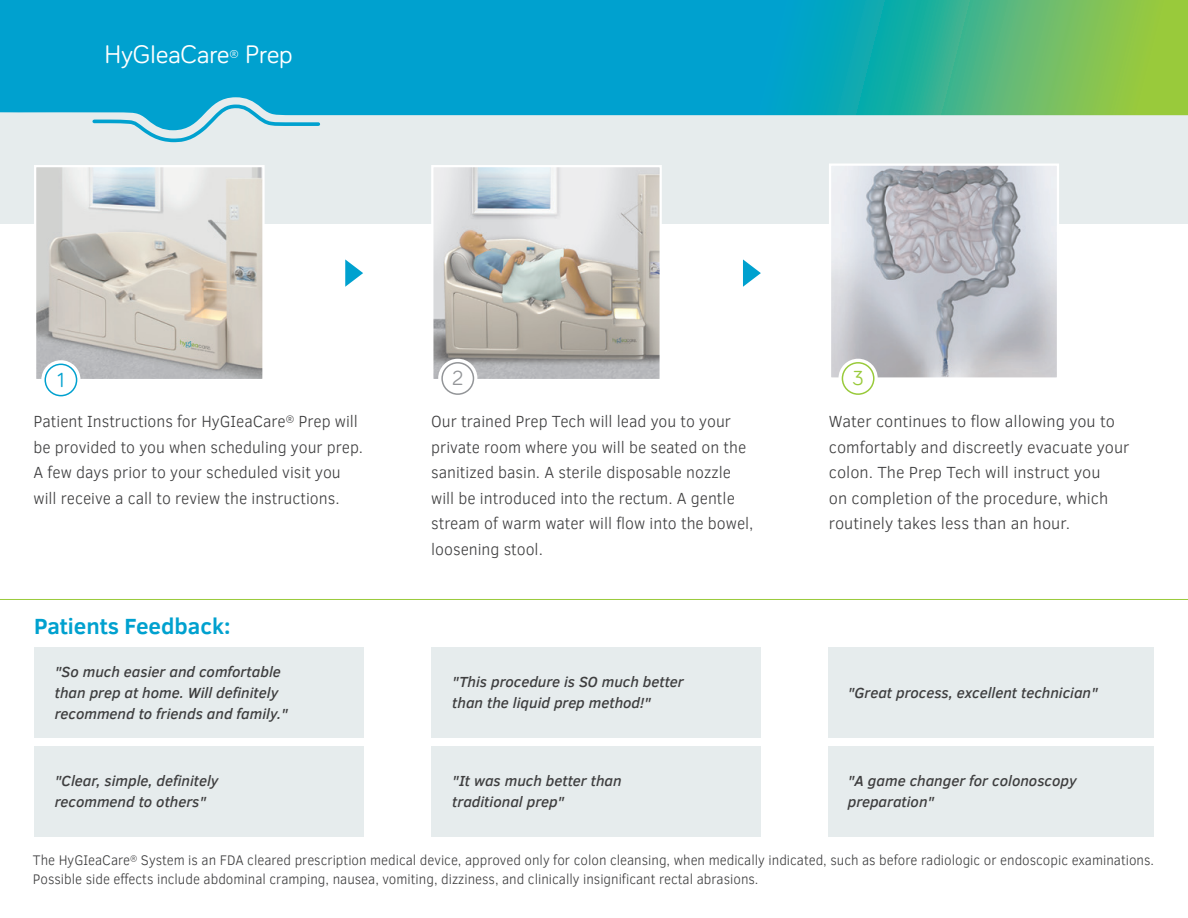
<style>
.page{position:relative;width:1188px;height:918px;background:#fff}
.page>*{position:absolute;margin:0;border:0;box-sizing:border-box;transform-origin:0 0}
.Text{font:26.25px "Bariol";color:#fff}
.Small_HL{font:700 22.5px "Clear Sans";color:#00a1cf}
.main_headline{font:21px "Bariol";color:#99ca3b}
.main_headline-2{font:21px "Bariol";color:#939598}
.main_headline-3{font:21px "Bariol";color:#00a1cf}
.Text-2{font:300 16.5px/25.5px "Clear Sans";color:#3e3e3f}
.Text-3{font:italic 500 15px/21px "Clear Sans";color:#3e3e3f}
.Text-4{font:300 14.25px "Clear Sans";color:#3e3e3f;scale:.95 1}
.Text-5{font:300 10.2px "Clear Sans";color:#fff}
.Text-6{font:300 9.6px "Clear Sans";color:#3e3e3f}
.Text-7{font:300 8.25px "Clear Sans";color:#3e3e3f;scale:.95 1}
</style>
<div class="page">
<div style="left:0;top:0;width:1188px;height:223px;background:#e6eced"></div>
<div style="left:34px;top:647px;width:329px;height:91px;background:#e6eced"></div>
<div style="left:431px;top:647px;width:330px;height:91px;background:#e6eced"></div>
<div style="left:829px;top:647px;width:325px;height:91px;background:#e6eced"></div>
<div style="left:34px;top:746px;width:329px;height:90px;background:#e6eced"></div>
<div style="left:431px;top:746px;width:330px;height:90px;background:#e6eced"></div>
<div style="left:829px;top:746px;width:325px;height:90px;background:#e6eced"></div>
<svg style="left:0;top:0;width:1188px;height:116px;background:#1aa8b6"></svg>
<svg style="left:91px;top:106px;width:231px;height:37px"></svg>
<img style="left:832px;top:167px;width:224px;height:210px">
<div style="left:829px;top:164px;width:230px;height:216px;border:2px solid #fff"></div>
<div style="left:839px;top:359px;width:39px;height:39px;background:#fff;border-radius:50%"></div>
<div style="left:842px;top:362px;width:33px;height:33px;border:2px solid #99ca3b;border-radius:50%"></div>
<hr style="left:0;top:599px;width:1188px;height:1px;background:#99ca3b">
<svg style="left:345px;top:259px;width:18px;height:28px"></svg>
<svg style="left:743px;top:259px;width:18px;height:28px"></svg>
<img style="left:37px;top:168px;width:225px;height:210px">
<div style="left:34px;top:165px;width:231px;height:216px;border:2px solid #fff"></div>
<img style="left:434px;top:168px;width:225px;height:210px">
<div style="left:431px;top:165px;width:231px;height:216px;border:2px solid #fff"></div>
<div style="left:438px;top:359px;width:39px;height:39px;background:#fff;border-radius:50%"></div>
<div style="left:441px;top:362px;width:33px;height:33px;border:2px solid #939598;border-radius:50%"></div>
<svg style="left:41px;top:360px;width:40px;height:39px"></svg>
<div style="left:45px;top:364px;width:32px;height:32px;border:2px solid #00a1cf;border-radius:50%"></div>
<p class="Text" style="left:105px;top:36px;width:126px">HyGIeaCare</p>
<p class="Text-5" style="left:229px;top:47px;width:11px">®</p>
<p class="Text" style="left:245px;top:36px;width:49px">Prep</p>
<p class="main_headline-3" style="left:57px;top:365px;width:9px">1</p>
<p class="main_headline-2" style="left:452px;top:364px;width:13px">2</p>
<p class="Text-2" style="left:34px;top:409px;width:331px">Patient Instructions for HyGIeaCare<br>be provided to you when scheduling your prep.<br>A few days prior to your scheduled visit you will receive a call to review the instructions.</p>
<p class="Text-6" style="left:286px;top:412px;width:10px">®</p>
<p class="Text-2" style="left:299px;top:409px;width:61px">Prep will</p>
<p class="Text-2" style="left:431px;top:409px;width:301px">Our trained Prep Tech will lead you to your</p>
<p class="Text-2" style="left:431px;top:434px;width:317px">private room where you will be seated on the</p>
<p class="Text-2" style="left:431px;top:460px;width:301px">sanitized basin A. sterile disposable nozzle</p>
<p class="Text-2" style="left:431px;top:485px;width:324px">will be introduced into the rectum A. gentle stream of warm water will flow into the bowel, loosening stool.</p>
<p class="Small_HL" style="left:34px;top:610px;width:198px">Patients Feedback:</p>
<p class="Text-3" style="left:55px;top:661px;width:235px">"So much easier and comfortable than prep at home. Will definitely recommend to friends and family ".</p>
<p class="Text-3" style="left:452px;top:671px;width:233px">"This procedure is SO much better</p>
<p class="Text-3" style="left:452px;top:692px;width:200px">than the liquid prep method!"</p>
<p class="main_headline" style="left:852px;top:364px;width:13px">3</p>
<p class="Text-2" style="left:829px;top:409px;width:302px">Water continues to flow allowing you to comfortably and discreetly evacuate your colon. The Prep Tech will instruct you</p>
<p class="Text-2" style="left:829px;top:485px;width:281px">on completion of the procedure, which</p>
<p class="Text-2" style="left:829px;top:511px;width:243px">routinely takes less than an hour.</p>
<p class="Text-3" style="left:848px;top:682px;width:252px">"Great process, excellent technician"</p>
<p class="Text-3" style="left:55px;top:770px;width:165px">"Clear, simple, definitely recommend to others"</p>
<p class="Text-3" style="left:452px;top:770px;width:171px">"It was much better than traditional prep"</p>
<p class="Text-3" style="left:848px;top:770px;width:230px">A" game changer for colonoscopy preparation"</p>
<p class="Text-4" style="left:141px;top:851px;width:1068px">System is an FDA cleared prescription medical device, approved only for colon cleansing, when medically indicated, such as before radiologic or endoscopic examinations.</p>
<p class="Text-7" style="left:130px;top:852px;width:9px">®</p>
<p class="Text-4" style="left:33px;top:851px;width:104px">The HyGIeaCare</p>
<p class="Text-4" style="left:33px;top:870px;width:765px">Possible side effects include abdominal cramping, nausea, vomiting, dizziness, and clinically insignificant rectal abrasions.</p>
</div>
